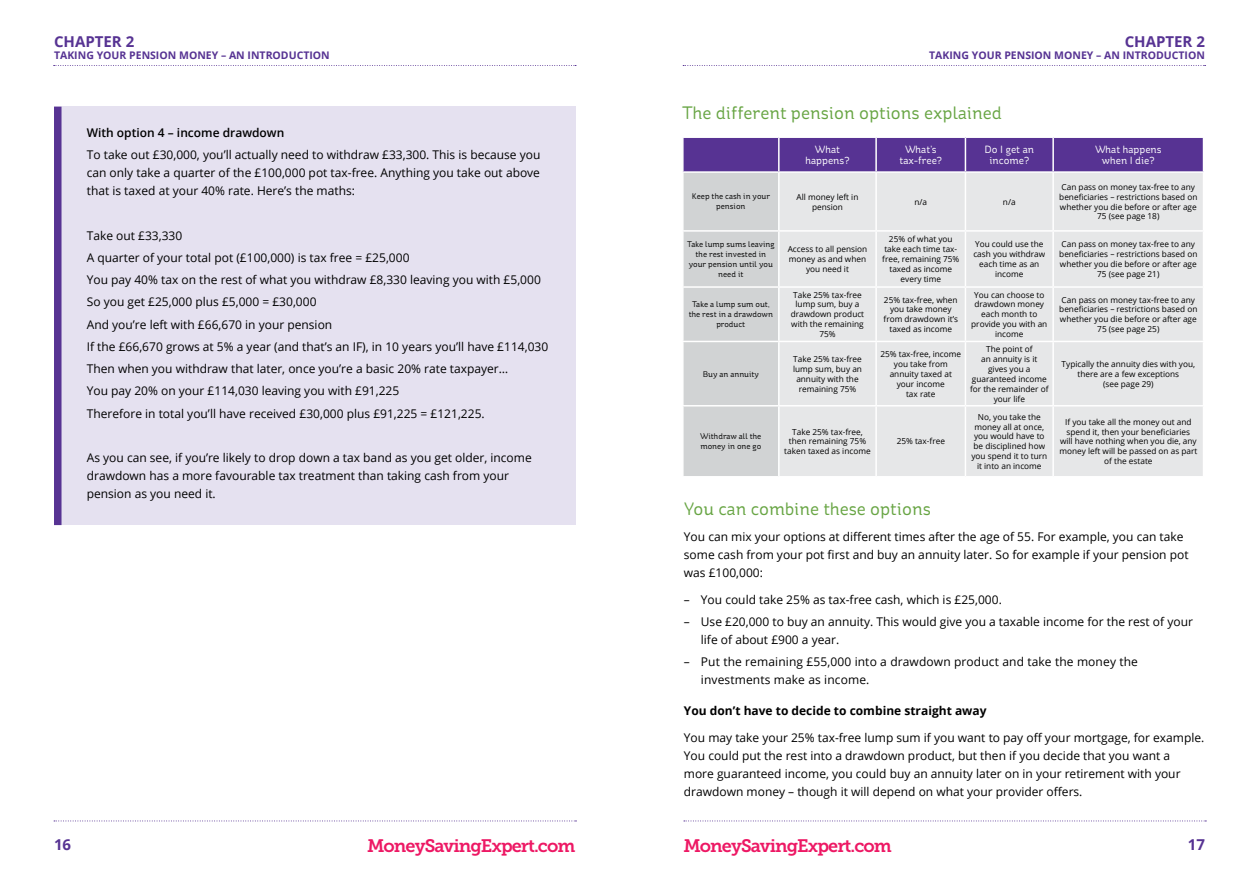
<style>
.page{position:relative;width:1259px;height:893px;background:#fff}
.page>*{position:absolute;margin:0;border:0;box-sizing:border-box;transform-origin:0 0}
.t1{font:18px "St Ryde";color:#68a544}
.t2{font:18px "Museo Slab 700";letter-spacing:-.05em;color:#ed1864}
.t3{font:700 15px "Open Sans";color:#573393}
.t4{font:12px/18px "Open Sans";color:#000}
.t5{font:700 12px "Open Sans";color:#000}
.t6{font:600 12px "Open Sans";color:#000}
.t7{font:700 10.5px "Open Sans";color:#573393}
.t8{font:10.5px/10.5px "St Ryde";color:#fff;text-align:center}
.t9{font:8.25px/9.9px "Open Sans";color:#000;text-align:center}
.t10{font:8.25px/9.9px "St Ryde";color:#000;text-align:center}
</style>
<div class="page">
<svg style="left:683px;top:65px;width:522px;height:1px"></svg>
<svg style="left:684px;top:821px;width:522px;height:1px"></svg>
<svg style="left:683px;top:138px;width:519px;height:338px;background:#a397bc"></svg>
<div style="left:779px;top:173px;width:423px;height:303px;background:#e6e7e8"></div>
<hr style="left:778px;top:138px;width:1px;height:33px;background:#fff">
<hr style="left:875px;top:138px;width:2px;height:33px;background:#fff">
<hr style="left:964px;top:138px;width:2px;height:33px;background:#fff">
<hr style="left:1052px;top:138px;width:2px;height:33px;background:#fff">
<hr style="left:682px;top:171px;width:97px;height:2px;background:#fff">
<hr style="left:779px;top:171px;width:97px;height:2px;background:#fff">
<hr style="left:778px;top:173px;width:1px;height:57px;background:#fff">
<hr style="left:876px;top:171px;width:89px;height:2px;background:#fff">
<hr style="left:875px;top:173px;width:2px;height:57px;background:#fff">
<hr style="left:965px;top:171px;width:88px;height:2px;background:#fff">
<hr style="left:964px;top:173px;width:2px;height:57px;background:#fff">
<hr style="left:1053px;top:171px;width:151px;height:2px;background:#fff">
<hr style="left:1052px;top:173px;width:2px;height:57px;background:#fff">
<hr style="left:682px;top:230px;width:97px;height:2px;background:#fff">
<hr style="left:779px;top:230px;width:97px;height:2px;background:#fff">
<hr style="left:778px;top:232px;width:1px;height:54px;background:#fff">
<hr style="left:876px;top:230px;width:89px;height:2px;background:#fff">
<hr style="left:875px;top:232px;width:2px;height:54px;background:#fff">
<hr style="left:965px;top:230px;width:88px;height:2px;background:#fff">
<hr style="left:964px;top:232px;width:2px;height:54px;background:#fff">
<hr style="left:1053px;top:230px;width:151px;height:2px;background:#fff">
<hr style="left:1052px;top:232px;width:2px;height:54px;background:#fff">
<hr style="left:682px;top:286px;width:97px;height:2px;background:#fff">
<hr style="left:779px;top:286px;width:97px;height:2px;background:#fff">
<hr style="left:778px;top:288px;width:1px;height:53px;background:#fff">
<hr style="left:876px;top:286px;width:89px;height:2px;background:#fff">
<hr style="left:875px;top:288px;width:2px;height:53px;background:#fff">
<hr style="left:965px;top:286px;width:88px;height:2px;background:#fff">
<hr style="left:964px;top:288px;width:2px;height:53px;background:#fff">
<hr style="left:1053px;top:286px;width:151px;height:2px;background:#fff">
<hr style="left:1052px;top:288px;width:2px;height:53px;background:#fff">
<hr style="left:682px;top:341px;width:97px;height:1px;background:#fff">
<hr style="left:779px;top:341px;width:97px;height:1px;background:#fff">
<hr style="left:778px;top:342px;width:1px;height:63px;background:#fff">
<hr style="left:876px;top:341px;width:89px;height:1px;background:#fff">
<hr style="left:875px;top:342px;width:2px;height:63px;background:#fff">
<hr style="left:965px;top:341px;width:88px;height:1px;background:#fff">
<hr style="left:964px;top:342px;width:2px;height:63px;background:#fff">
<hr style="left:1053px;top:341px;width:151px;height:1px;background:#fff">
<hr style="left:1052px;top:342px;width:2px;height:63px;background:#fff">
<hr style="left:778px;top:406px;width:1px;height:70px;background:#fff">
<hr style="left:875px;top:406px;width:2px;height:70px;background:#fff">
<hr style="left:964px;top:406px;width:2px;height:70px;background:#fff">
<hr style="left:1052px;top:406px;width:2px;height:70px;background:#fff">
<hr style="left:682px;top:405px;width:97px;height:1px;background:#fff">
<hr style="left:779px;top:405px;width:97px;height:1px;background:#fff">
<hr style="left:876px;top:405px;width:89px;height:1px;background:#fff">
<hr style="left:965px;top:405px;width:88px;height:1px;background:#fff">
<hr style="left:1053px;top:405px;width:151px;height:1px;background:#fff">
<svg style="left:54px;top:821px;width:522px;height:1px"></svg>
<div style="left:54px;top:107px;width:521px;height:418px;background:#e5e1f0"></div>
<div style="left:54px;top:107px;width:8px;height:418px;background:#573393"></div>
<svg style="left:54px;top:65px;width:522px;height:1px"></svg>
<p class="t3" style="left:54px;top:31px;width:82px">CHAPTER 2</p>
<p class="t7" style="left:54px;top:48px;width:277px">TAKING YOUR PENSION MONEY – AN INTRODUCTION</p>
<p class="t6" style="left:87px;top:124px;width:199px">With option 4 – income drawdown</p>
<p class="t4" style="left:87px;top:145px;width:455px;text-align:justify">To take out £30,000, you’ll actually need to withdraw £33,300. This is because you can only take a quarter of the £100,000 pot tax-free. Anything you take out above that is taxed at your 40% rate. Here’s the maths:</p>
<p class="t4" style="left:87px;top:224px;width:463px;line-height:22.2px">Take out £33,330<br>A quarter of your total pot (£100,000) is tax free = £25,000<br>You pay 40% tax on the rest of what you withdraw £8,330 leaving you with £5,000<br>So you get £25,000 plus £5,000 = £30,000<br>And you’re left with £66,670 in your pension<br>If the £66,670 grows at 5% a year (and that’s an IF), in 10 years you’ll have £114,030<br>Then when you withdraw that later, once you’re a basic 20% rate taxpayer…<br>You pay 20% on your £114,030 leaving you with £91,225<br>Therefore in total you’ll have received £30,000 plus £91,225 = £121,225.</p>
<p class="t4" style="left:87px;top:448px;width:446px">As you can see, if you’re likely to drop down a tax band as you get older, income drawdown has a more favourable tax treatment than taking cash from your pension as you need it.</p>
<p class="t3" style="left:1124px;top:31px;width:82px">CHAPTER 2</p>
<p class="t7" style="left:929px;top:48px;width:277px">TAKING YOUR PENSION MONEY – AN INTRODUCTION</p>
<h1 class="t1" style="left:682px;top:102px;width:321px">The different pension options explained</h1>
<p class="t8" style="left:805px;top:144px;width:46px">What happens?</p>
<p class="t8" style="left:899px;top:144px;width:44px">What’s tax-free?</p>
<p class="t8" style="left:984px;top:144px;width:51px">Do I get an income?</p>
<p class="t8" style="left:1095px;top:144px;width:68px">What happens when I die?</p>
<p class="t10" style="left:691px;top:192px;width:80px">Keep the cash in your pension</p>
<p class="t9" style="left:796px;top:192px;width:63px">All money left in pension</p>
<p class="t9" style="left:914px;top:196px;width:14px">n/a</p>
<p class="t9" style="left:1003px;top:196px;width:14px">n/a</p>
<p class="t9" style="left:1059px;top:182px;width:140px">Can pass on money tax-free to any beneficiaries – restrictions based on whether you die before or after age<br>75 (see page 18)</p>
<p class="t10" style="left:687px;top:239px;width:89px">Take lump sums leaving the rest invested in your pension until you need it</p>
<p class="t9" style="left:787px;top:244px;width:81px">Access to all pension money as and when you need it</p>
<p class="t9" style="left:882px;top:234px;width:79px">25% of what you take each time tax&shy;free, remaining 75% taxed as income every time</p>
<p class="t9" style="left:973px;top:239px;width:73px">You could use the cash you withdraw each time as an income</p>
<p class="t9" style="left:1059px;top:239px;width:140px">Can pass on money tax-free to any beneficiaries – restrictions based on whether you die before or after age<br>75 (see page 21)</p>
<p class="t10" style="left:688px;top:299px;width:86px">Take a lump sum out, the rest in a drawdown product</p>
<p class="t9" style="left:790px;top:289px;width:75px">Take 25% tax-free lump sum, buy a drawdown product with the remaining<br>75%</p>
<p class="t9" style="left:883px;top:294px;width:76px">25% tax-free, when you take money from drawdown it’s taxed as income</p>
<p class="t9" style="left:971px;top:289px;width:78px">You can choose to drawdown money each month to provide you with an income</p>
<p class="t9" style="left:1059px;top:294px;width:140px">Can pass on money tax-free to any beneficiaries – restrictions based on whether you die before or after age<br>75 (see page 25)</p>
<p class="t10" style="left:702px;top:369px;width:58px">Buy an annuity</p>
<p class="t9" style="left:793px;top:354px;width:70px">Take 25% tax-free lump sum, buy an annuity with the remaining 75%</p>
<p class="t9" style="left:880px;top:349px;width:82px">25% tax-free, income you take from annuity taxed at your income<br>tax rate</p>
<p class="t9" style="left:970px;top:344px;width:80px">The point of<br>an annuity is it<br>gives you a guaranteed income for the remainder of your life</p>
<p class="t9" style="left:1061px;top:359px;width:135px">Typically the annuity dies with you, there are a few exceptions<br>(see page 29)</p>
<p class="t10" style="left:700px;top:431px;width:63px;text-align:left">Withdraw all the money in one go</p>
<p class="t9" style="left:784px;top:426px;width:88px">Take 25% tax-free, then remaining 75% taken taxed as income</p>
<p class="t9" style="left:896px;top:436px;width:50px">25% tax-free</p>
<p class="t9" style="left:971px;top:411px;width:77px">No, you take the money all at once, you would have to be disciplined how you spend it to turn it into an income</p>
<p class="t9" style="left:1059px;top:416px;width:140px">If you take all the money out and spend it, then your beneficiaries will have nothing when you die, any money left will be passed on as part of the estate</p>
<h1 class="t1" style="left:684px;top:498px;width:248px">You can combine these options</h1>
<p class="t4" style="left:684px;top:528px;width:506px">You can mix your options at different times after the age of 55. For example, you can take some cash from your pot first and buy an annuity later. So for example if your pension pot was £100,000:</p>
<p class="t4" style="left:684px;top:590px;width:319px">– You could take 25% as tax-free cash, which is £25,000.</p>
<p class="t4" style="left:701px;top:612px;width:493px;text-indent:-17px">– Use £20,000 to buy an annuity. This would give you a taxable income for the rest of your life of about £900 a year.</p>
<p class="t4" style="left:701px;top:653px;width:438px;text-indent:-17px">– Put the remaining £55,000 into a drawdown product and take the money the investments make as income.</p>
<p class="t5" style="left:684px;top:702px;width:304px">You don’t have to decide to combine straight away</p>
<p class="t4" style="left:684px;top:728px;width:522px">You may take your 25% tax-free lump sum if you want to pay off your mortgage, for example.<br>You could put the rest into a drawdown product, but then if you decide that you want a<br>more guaranteed income, you could buy an annuity later on in your retirement with your drawdown money – though it will depend on what your provider offers.</p>
<p class="t3" style="left:54px;top:834px;width:19px">16</p>
<h1 class="t2" style="left:367px;top:836px;width:210px">MoneySavingExpert.com</h1>
<h1 class="t2" style="left:683px;top:836px;width:210px">MoneySavingExpert.com</h1>
<p class="t3" style="left:1187px;top:834px;width:19px">17</p>
</div>
